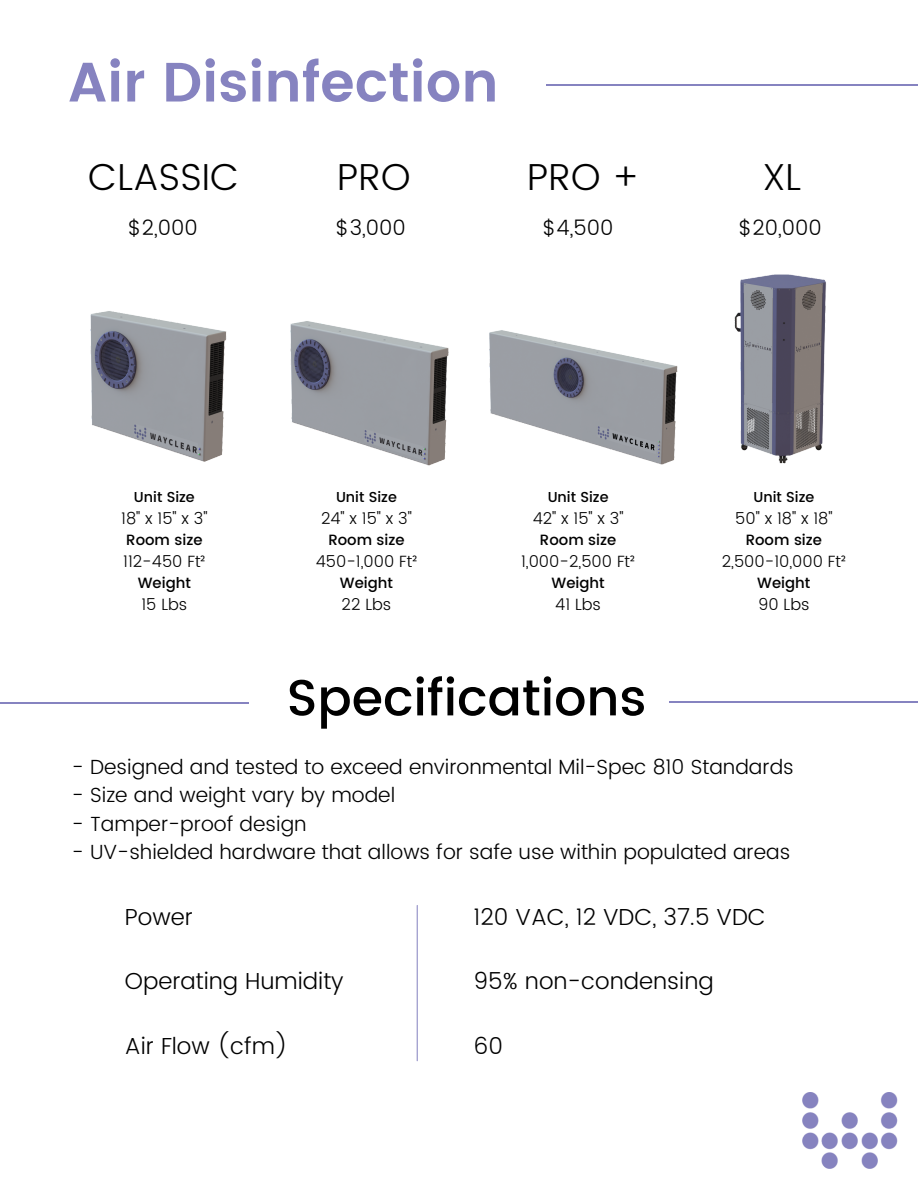
<style>
.page{position:relative;width:918px;height:1188px;background:#fff}
.page>*{position:absolute;margin:0;border:0;box-sizing:border-box;transform-origin:0 0}
.t1{font:600 55.35px "Poppins";color:#8683c0}
.t2{font:500 50.7px "Poppins";color:#000}
.t3{font:300 37.5px "Poppins";color:#000}
.t4{font:300 23.1px "Poppins";color:#000}
.t5{font:300 21.15px "Poppins";color:#000}
.t6{font:300 20.55px "Poppins";color:#000}
.t7{font:300 16.2px "Poppins";color:#000}
.t8{font:500 14.85px "Poppins";color:#000}
.t9{font:500 14.4px "Poppins";color:#000}
</style>
<div class="page">
<hr style="left:546px;top:84px;width:372px;height:1px;background:#8683c0">
<hr style="left:669px;top:701px;width:249px;height:2px;background:#8683c0">
<hr style="left:0;top:703px;width:249px;height:1px;background:#8683c0">
<hr style="left:417px;top:905px;width:1px;height:156px;background:#8683c0">
<img style="left:803px;top:1093px;width:95px;height:75px">
<img style="left:90px;top:311px;width:137px;height:151px">
<img style="left:290px;top:321px;width:159px;height:145px">
<img style="left:489px;top:330px;width:189px;height:135px">
<img style="left:734px;top:274px;width:92px;height:190px">
<p class="t1" style="left:68px;top:50px;width:432px">Air Disinfection</p>
<p class="t3" style="left:88px;top:155px;width:153px">CLASSIC</p>
<p class="t3" style="left:337px;top:155px;width:75px">PRO</p>
<p class="t3" style="left:527px;top:155px;width:115px">PRO +</p>
<p class="t3" style="left:763px;top:155px;width:40px">XL</p>
<p class="t5" style="left:128px;top:216px;width:71px">$2,000</p>
<p class="t5" style="left:336px;top:216px;width:71px">$3,000</p>
<p class="t5" style="left:543px;top:216px;width:72px">$4,500</p>
<p class="t5" style="left:739px;top:216px;width:85px">$20,000</p>
<p class="t9" style="left:134px;top:489px;width:62px">Unit Size</p>
<p class="t7" style="left:121px;top:509px;width:88px">18" x 15" x 3"</p>
<p class="t8" style="left:126px;top:531px;width:78px">Room size</p>
<p class="t7" style="left:123px;top:552px;width:84px">112-450 Ft²</p>
<p class="t8" style="left:138px;top:574px;width:55px">Weight</p>
<p class="t7" style="left:141px;top:595px;width:47px">15 Lbs</p>
<p class="t9" style="left:336px;top:489px;width:62px">Unit Size</p>
<p class="t7" style="left:321px;top:509px;width:92px">24" x 15" x 3"</p>
<p class="t8" style="left:328px;top:531px;width:78px">Room size</p>
<p class="t7" style="left:316px;top:552px;width:103px">450-1,000 Ft²</p>
<p class="t8" style="left:340px;top:574px;width:55px">Weight</p>
<p class="t7" style="left:342px;top:595px;width:51px">22 Lbs</p>
<p class="t9" style="left:548px;top:489px;width:62px">Unit Size</p>
<p class="t7" style="left:533px;top:509px;width:92px">42" x 15" x 3"</p>
<p class="t8" style="left:540px;top:531px;width:78px">Room size</p>
<p class="t7" style="left:521px;top:552px;width:116px">1,000-2,500 Ft²</p>
<p class="t8" style="left:552px;top:574px;width:55px">Weight</p>
<p class="t7" style="left:555px;top:595px;width:47px">41 Lbs</p>
<p class="t2" style="left:287px;top:668px;width:361px">Specifications</p>
<p class="t9" style="left:753px;top:489px;width:62px">Unit Size</p>
<p class="t7" style="left:735px;top:509px;width:99px">50" x 18" x 18"</p>
<p class="t8" style="left:746px;top:531px;width:78px">Room size</p>
<p class="t7" style="left:722px;top:552px;width:126px">2,500-10,000 Ft²</p>
<p class="t8" style="left:757px;top:574px;width:55px">Weight</p>
<p class="t7" style="left:758px;top:595px;width:53px">90 Lbs</p>
<p class="t6" style="left:72px;top:755px;width:723px">- Designed and tested to exceed environmental Mil-Spec 810 Standards</p>
<p class="t6" style="left:72px;top:783px;width:325px">- Size and weight vary by model</p>
<p class="t6" style="left:72px;top:811px;width:236px">- Tamper-proof design</p>
<p class="t6" style="left:72px;top:840px;width:720px">- UV-shielded hardware that allows for safe use within populated areas</p>
<p class="t4" style="left:125px;top:903px;width:70px">Power</p>
<p class="t4" style="left:125px;top:968px;width:220px">Operating Humidity</p>
<p class="t4" style="left:125px;top:1032px;width:165px">Air Flow (cfm)</p>
<p class="t4" style="left:474px;top:903px;width:294px">120 VAC, 12 VDC, 37.5 VDC</p>
<p class="t4" style="left:474px;top:968px;width:242px">95% non-condensing</p>
<p class="t4" style="left:474px;top:1032px;width:31px">60</p>
</div>
